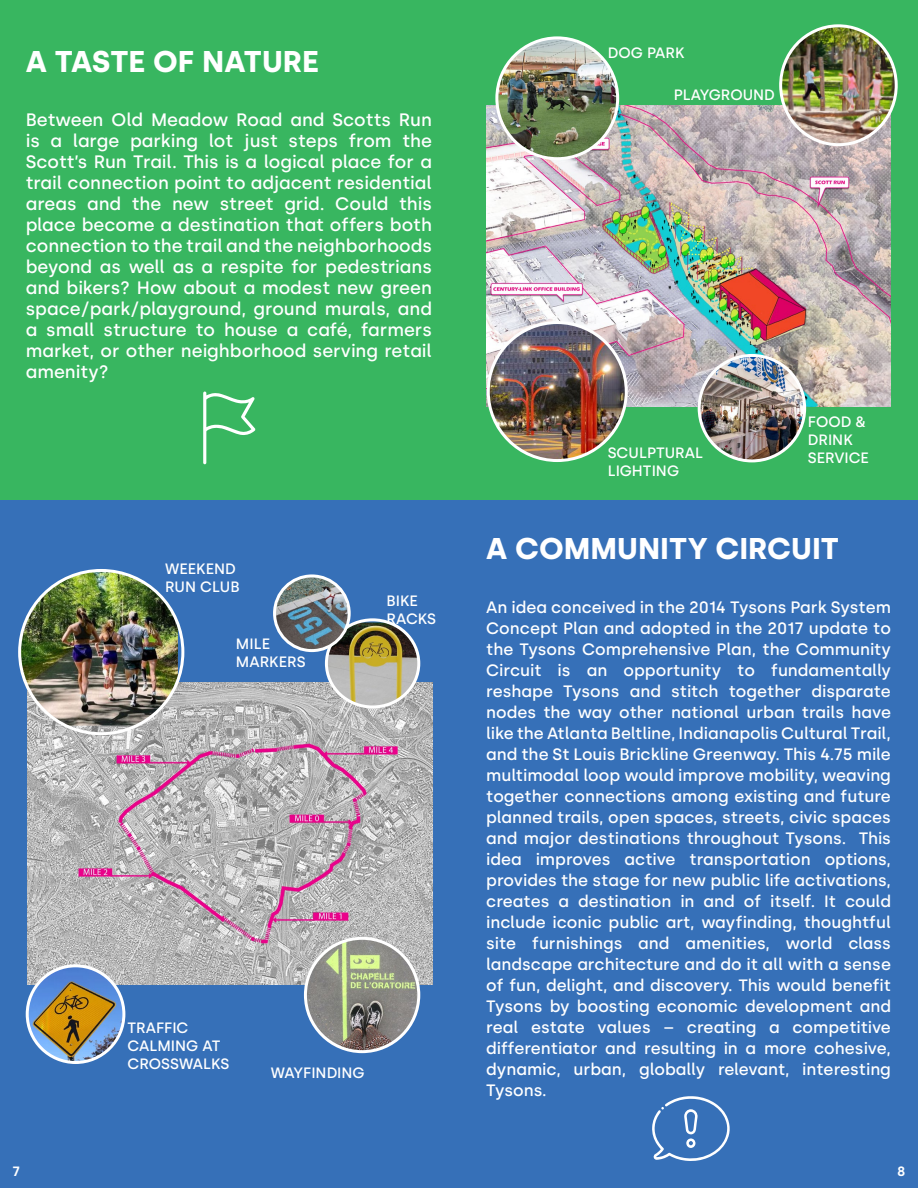
<style>
.page{position:relative;width:918px;height:1188px;background:#fff}
.page>*{position:absolute;margin:0;border:0;box-sizing:border-box;transform-origin:0 0}
.t1{font:700 30px "Silka";color:#fff}
.t2{font:500 18px/21px "Silka";color:#fff;text-align:justify}
.t3{font:500 16.5px/21px "Silka";color:#fff;text-align:justify}
.t4{font:500 15px/18px "Silka";color:#fff}
.t5{font:600 13.5px "Silka";color:#fff}
</style>
<div class="page">
<div style="left:0;top:499px;width:918px;height:689px;background:#3670b8"></div>
<img style="left:27px;top:682px;width:405px;height:302px">
<svg style="left:652px;top:1096px;width:78px;height:65px"></svg>
<div style="left:0;top:0;width:918px;height:499px;background:#38b660"></div>
<img style="left:486px;top:106px;width:405px;height:301px">
<svg style="left:203px;top:392px;width:53px;height:72px"></svg>
<img style="left:326px;top:622px;width:93px;height:85px">
<div style="left:325px;top:618px;width:95px;height:90px;border:3px solid #fff;border-radius:50%"></div>
<img style="left:275px;top:576px;width:74px;height:75px;border-radius:37px">
<div style="left:273px;top:574px;width:78px;height:78px;border:3px solid #fff;border-radius:50%"></div>
<img style="left:20px;top:570px;width:158px;height:156px">
<div style="left:18px;top:569px;width:166px;height:166px;border:3px solid #fff;border-radius:50%"></div>
<img style="left:27px;top:966px;width:97px;height:97px;border-radius:48px">
<div style="left:26px;top:964px;width:99px;height:100px;border:3px solid #fff;border-radius:50%"></div>
<img style="left:305px;top:938px;width:114px;height:114px;border-radius:57px">
<div style="left:304px;top:937px;width:116px;height:116px;border:3px solid #fff;border-radius:50%"></div>
<img style="left:778px;top:24px;width:120px;height:124px">
<img style="left:488px;top:323px;width:138px;height:138px;border-radius:69px">
<div style="left:487px;top:321px;width:141px;height:141px;border:3px solid #fff;border-radius:50%"></div>
<img style="left:497px;top:38px;width:121px;height:121px;border-radius:60px">
<div style="left:495px;top:36px;width:124px;height:124px;border:3px solid #fff;border-radius:50%"></div>
<img style="left:699px;top:355px;width:106px;height:106px;border-radius:53px">
<div style="left:698px;top:354px;width:108px;height:108px;border:3px solid #fff;border-radius:50%"></div>
<h1 class="t1" style="left:26px;top:43px;width:295px">A TASTE OF NATURE</h1>
<p class="t2" style="left:26px;top:109px;width:408px">Between Old Meadow Road and Scotts Run is a large parking lot just steps from the Scott’s Run Trail. This is a logical place for a trail connection point to adjacent residential areas and the new street grid. Could this place become a destination that offers both connection to the trail and the neighborhoods beyond as well as a respite for pedestrians and bikers? How about a modest new green space/park/playground, ground murals, and a small structure to house a café, farmers market, or other neighborhood serving retail amenity?</p>
<p class="t4" style="left:165px;top:559px;width:76px">WEEKEND<br>RUN CLUB</p>
<p class="t4" style="left:236px;top:634px;width:71px">MILE<br>MARKERS</p>
<p class="t4" style="left:387px;top:592px;width:51px">BIKE<br>RACKS</p>
<p class="t4" style="left:128px;top:1019px;width:103px">TRAFFIC<br>CALMING AT<br>CROSSWALKS</p>
<p class="t4" style="left:271px;top:1064px;width:95px">WAYFINDING</p>
<p class="t4" style="left:608px;top:43px;width:78px">DOG PARK</p>
<p class="t4" style="left:674px;top:85px;width:103px">PLAYGROUND</p>
<p class="t4" style="left:608px;top:444px;width:97px">SCULPTURAL<br>LIGHTING</p>
<p class="t4" style="left:808px;top:413px;width:63px">FOOD &amp;<br>DRINK<br>SERVICE</p>
<h1 class="t1" style="left:486px;top:530px;width:354px">A COMMUNITY CIRCUIT</h1>
<p class="t3" style="left:486px;top:596px;width:406px">An idea conceived in the 2014 Tysons Park System Concept Plan and adopted in the 2017 update to the Tysons Comprehensive Plan, the Community Circuit is an opportunity to fundamentally reshape Tysons and stitch together disparate nodes the way other national urban trails have like the Atlanta Beltline, Indianapolis Cultural Trail, and the St Louis Brickline Greenway. This 4.75 mile multimodal loop would improve mobility, weaving together connections among existing and future planned trails, open spaces, streets, civic spaces and major destinations throughout Tysons. This idea improves active transportation options, provides the stage for new public life activations, creates a destination in and of itself. It could include iconic public art, wayfinding, thoughtful site furnishings and amenities, world class landscape architecture and do it all with a sense of fun, delight, and discovery. This would benefit Tysons by boosting economic development and real estate values – creating a competitive differentiator and resulting in a more cohesive, dynamic, urban, globally relevant, interesting Tysons.</p>
<p class="t5" style="left:12px;top:1164px;width:9px">7</p>
<p class="t5" style="left:897px;top:1164px;width:10px">8</p>
</div>
